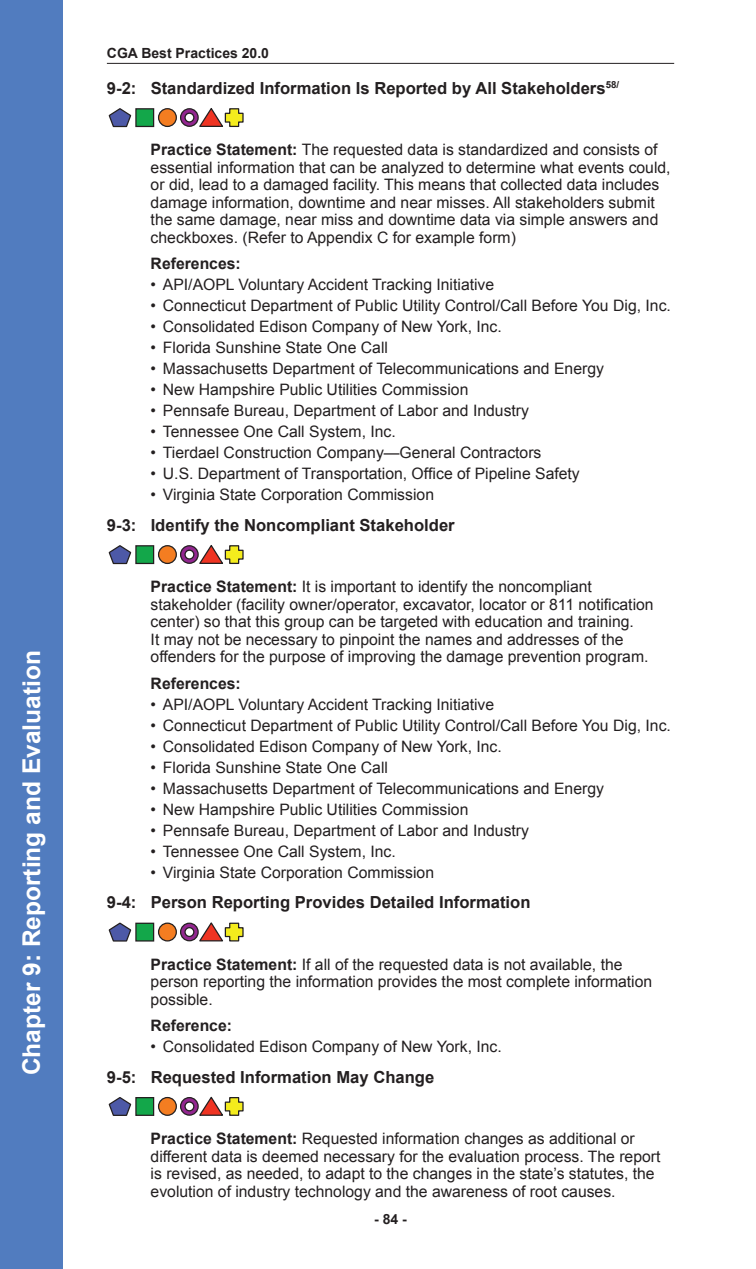
<style>
.page{position:relative;width:756px;height:1269px;background:#fff}
.page>*{position:absolute;margin:0;border:0;box-sizing:border-box;transform-origin:0 0}
.t1{font:700 24.5px "Arial";color:#fff}
.t2{font:700 16.62px "Arial";color:#231f20}
.t3{font:15.75px/17.5px "Arial";color:#231f20}
.t4{font:700 15.75px "Arial";color:#231f20}
.t5{font:700 14px "Arial";color:#231f20}
.s1{font-weight:700}
</style>
<div class="page">
<div style="left:0;top:0;width:63px;height:1268px;background:#517cbf"></div>
<hr style="left:107px;top:63px;width:567px;height:1px;background:#231f20">
<svg style="left:108px;top:108px;width:24px;height:20px"></svg>
<div style="left:136px;top:109px;width:17px;height:17px;background:#13a74a"></div>
<div style="left:135px;top:108px;width:19px;height:19px;border:1px solid #231f20"></div>
<div style="left:159px;top:109px;width:17px;height:17px;background:#f47d21;border-radius:50%"></div>
<div style="left:158px;top:108px;width:19px;height:19px;border:1px solid #231f20;border-radius:50%"></div>
<svg style="left:180px;top:108px;width:64px;height:19px"></svg>
<svg style="left:108px;top:545px;width:24px;height:19px"></svg>
<div style="left:136px;top:545px;width:17px;height:18px;background:#13a74a"></div>
<div style="left:135px;top:545px;width:19px;height:19px;border:1px solid #231f20"></div>
<div style="left:159px;top:545px;width:17px;height:18px;background:#f47d21;border-radius:50%"></div>
<div style="left:158px;top:545px;width:19px;height:19px;border:1px solid #231f20;border-radius:50%"></div>
<svg style="left:180px;top:545px;width:64px;height:19px"></svg>
<svg style="left:108px;top:922px;width:24px;height:20px"></svg>
<div style="left:136px;top:923px;width:17px;height:17px;background:#13a74a"></div>
<div style="left:135px;top:922px;width:19px;height:19px;border:1px solid #231f20"></div>
<div style="left:159px;top:923px;width:17px;height:17px;background:#f47d21;border-radius:50%"></div>
<div style="left:158px;top:922px;width:19px;height:19px;border:1px solid #231f20;border-radius:50%"></div>
<svg style="left:180px;top:922px;width:64px;height:20px"></svg>
<svg style="left:108px;top:1097px;width:24px;height:19px"></svg>
<div style="left:136px;top:1097px;width:17px;height:18px;background:#13a74a"></div>
<div style="left:135px;top:1097px;width:19px;height:18px;border:1px solid #231f20"></div>
<div style="left:159px;top:1097px;width:17px;height:18px;background:#f47d21;border-radius:50%"></div>
<div style="left:158px;top:1096px;width:19px;height:19px;border:1px solid #231f20;border-radius:50%"></div>
<svg style="left:180px;top:1096px;width:64px;height:20px"></svg>
<h1 class="t1" style="left:15px;top:1075px;width:426px;rotate:-90deg">Chapter 9: Reporting and Evaluation</h1>
<p class="t5" style="left:107px;top:44px;width:164px">CGA Best Practices 20.0</p>
<p class="t2" style="left:107px;top:77px;width:514px">9-2: Standardized Information Is Reported by All Stakeholders<sup>58/</sup></p>
<p class="t3" style="left:151px;top:141px;width:521px"><span class="s1">Practice Statement:</span> The requested data is standardized and consists of essential information that can be analyzed to determine what events could, or did, lead to a damaged facility. This means that collected data includes damage information, downtime and near misses. All stakeholders submit the same damage, near miss and downtime data via simple answers and checkboxes. (Refer to Appendix C for example form)</p>
<p class="t4" style="left:151px;top:253px;width:92px">References:</p>
<p class="t3" style="left:151px;top:276px;width:345px">• API/AOPL Voluntary Accident Tracking Initiative</p>
<p class="t3" style="left:151px;top:297px;width:521px">• Connecticut Department of Public Utility Control/Call Before You Dig, Inc.</p>
<p class="t3" style="left:151px;top:318px;width:353px">• Consolidated Edison Company of New York, Inc.</p>
<p class="t3" style="left:151px;top:339px;width:239px">• Florida Sunshine State One Call</p>
<p class="t3" style="left:151px;top:360px;width:455px">• Massachusetts Department of Telecommunications and Energy</p>
<p class="t3" style="left:151px;top:381px;width:319px">• New Hampshire Public Utilities Commission</p>
<p class="t3" style="left:151px;top:402px;width:380px">• Pennsafe Bureau, Department of Labor and Industry</p>
<p class="t3" style="left:151px;top:423px;width:247px">• Tennessee One Call System, Inc.</p>
<p class="t3" style="left:151px;top:444px;width:392px">• Tierdael Construction Company—General Contractors</p>
<p class="t3" style="left:151px;top:465px;width:430px">• U.S. Department of Transportation, Office of Pipeline Safety</p>
<p class="t3" style="left:151px;top:486px;width:285px">• Virginia State Corporation Commission</p>
<p class="t2" style="left:107px;top:514px;width:349px">9-3: Identify the Noncompliant Stakeholder</p>
<p class="t3" style="left:151px;top:578px;width:504px"><span class="s1">Practice Statement:</span> It is important to identify the noncompliant stakeholder (facility owner/operator, excavator, locator or 811 notification center) so that this group can be targeted with education and training.<br>It may not be necessary to pinpoint the names and addresses of the offenders for the purpose of improving the damage prevention program.</p>
<p class="t4" style="left:151px;top:672px;width:92px">References:</p>
<p class="t3" style="left:151px;top:695px;width:345px">• API/AOPL Voluntary Accident Tracking Initiative</p>
<p class="t3" style="left:151px;top:716px;width:521px">• Connecticut Department of Public Utility Control/Call Before You Dig, Inc.</p>
<p class="t3" style="left:151px;top:737px;width:353px">• Consolidated Edison Company of New York, Inc.</p>
<p class="t3" style="left:151px;top:758px;width:239px">• Florida Sunshine State One Call</p>
<p class="t3" style="left:151px;top:779px;width:455px">• Massachusetts Department of Telecommunications and Energy</p>
<p class="t3" style="left:151px;top:800px;width:319px">• New Hampshire Public Utilities Commission</p>
<p class="t3" style="left:151px;top:821px;width:380px">• Pennsafe Bureau, Department of Labor and Industry</p>
<p class="t3" style="left:151px;top:842px;width:247px">• Tennessee One Call System, Inc.</p>
<p class="t3" style="left:151px;top:863px;width:285px">• Virginia State Corporation Commission</p>
<p class="t2" style="left:107px;top:891px;width:425px">9-4: Person Reporting Provides Detailed Information</p>
<p class="t3" style="left:151px;top:955px;width:503px"><span class="s1">Practice Statement:</span> If all of the requested data is not available, the person reporting the information provides the most complete information possible.</p>
<p class="t4" style="left:151px;top:1015px;width:83px">Reference:</p>
<p class="t3" style="left:151px;top:1037px;width:353px">• Consolidated Edison Company of New York, Inc.</p>
<p class="t2" style="left:107px;top:1065px;width:329px">9-5: Requested Information May Change</p>
<p class="t3" style="left:151px;top:1129px;width:511px"><span class="s1">Practice Statement:</span> Requested information changes as additional or different data is deemed necessary for the evaluation process. The report is revised, as needed, to adapt to the changes in the state’s statutes, the evolution of industry technology and the awareness of root causes.</p>
<p class="t5" style="left:374px;top:1210px;width:34px">- 84 -</p>
</div>
